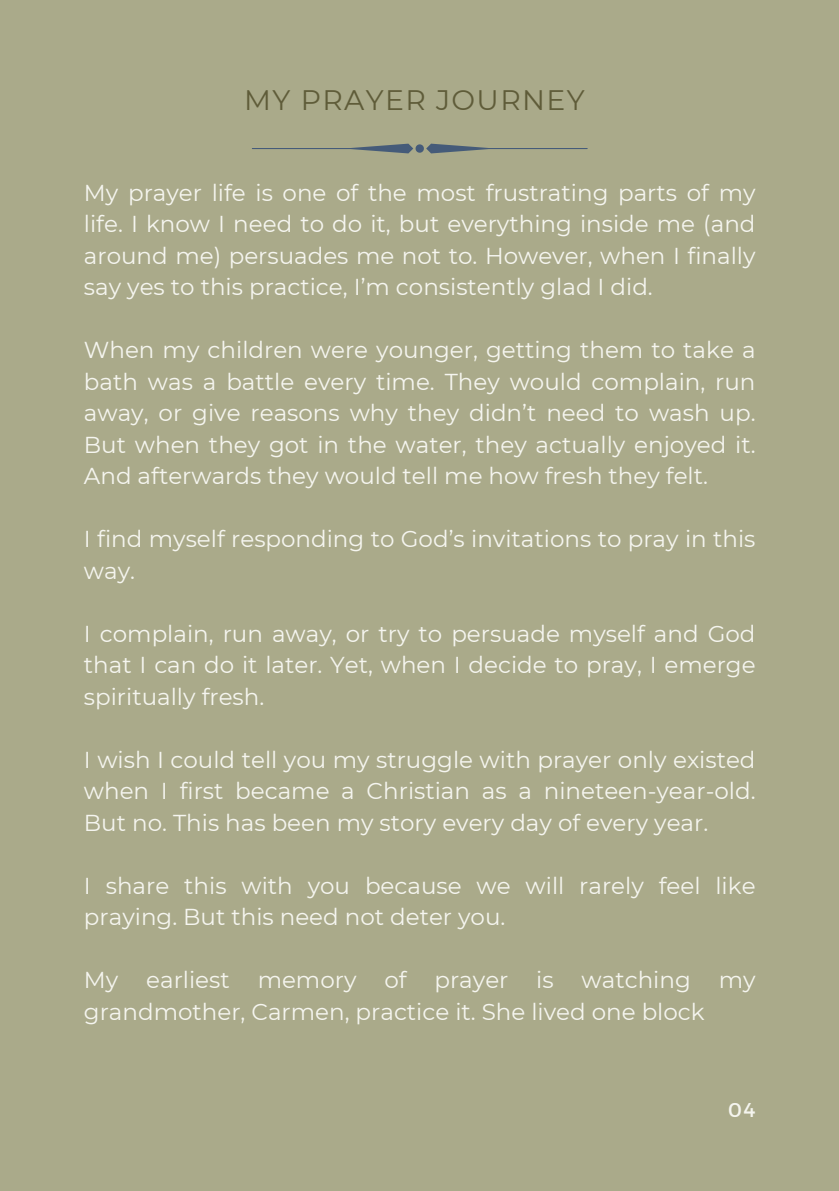
<style>
.page{position:relative;width:839px;height:1191px;background:#fff}
.page>*{position:absolute;margin:0;border:0;box-sizing:border-box;transform-origin:0 0}
.t1{font:28.2px "Montserrat";letter-spacing:.05em;color:#5f5c39}
.t2{font:23px/31.6px "Montserrat";color:#f5f5ef;text-align:justify}
.t3{font:20px "Montserrat";color:#f5f5ef}
</style>
<div class="page">
<div style="left:0;top:0;width:838px;height:1191px;background:#aaaa8a"></div>
<svg style="left:252px;top:144px;width:335px;height:9px"></svg>
<p class="t1" style="left:244px;top:83px;width:342px">MY PRAYER JOURNEY</p>
<h1 class="t2" style="left:84px;top:177px;width:673px">My prayer life is one of the most frustrating parts of my life. I know I need to do it, but everything inside me (and around me) persuades me not to. However, when I finally say yes to this practice, I’m consistently glad I did.</h1>
<p class="t2" style="left:84px;top:334px;width:673px">When my children were younger, getting them to take a bath was a battle every time. They would complain, run away, or give reasons why they didn’t need to wash up.<br>But when they got in the water, they actually enjoyed it.<br>And afterwards they would tell me how fresh they felt.</p>
<p class="t2" style="left:84px;top:523px;width:673px">I find myself responding to God’s invitations to pray in this way.</p>
<p class="t2" style="left:84px;top:618px;width:673px">I complain, run away, or try to persuade myself and God that I can do it later. Yet, when I decide to pray, I emerge spiritually fresh.</p>
<p class="t2" style="left:84px;top:744px;width:673px">I wish I could tell you my struggle with prayer only existed when I first became a Christian as a nineteen-year-old.<br>But no. This has been my story every day of every year.</p>
<p class="t2" style="left:84px;top:870px;width:673px">I share this with you because we will rarely feel like praying. But this need not deter you.</p>
<p class="t2" style="left:84px;top:964px;width:673px">My earliest memory of prayer is watching my grandmother, Carmen, practice it. She lived one block</p>
<p class="t3" style="left:728px;top:1097px;width:29px">04</p>
</div>
